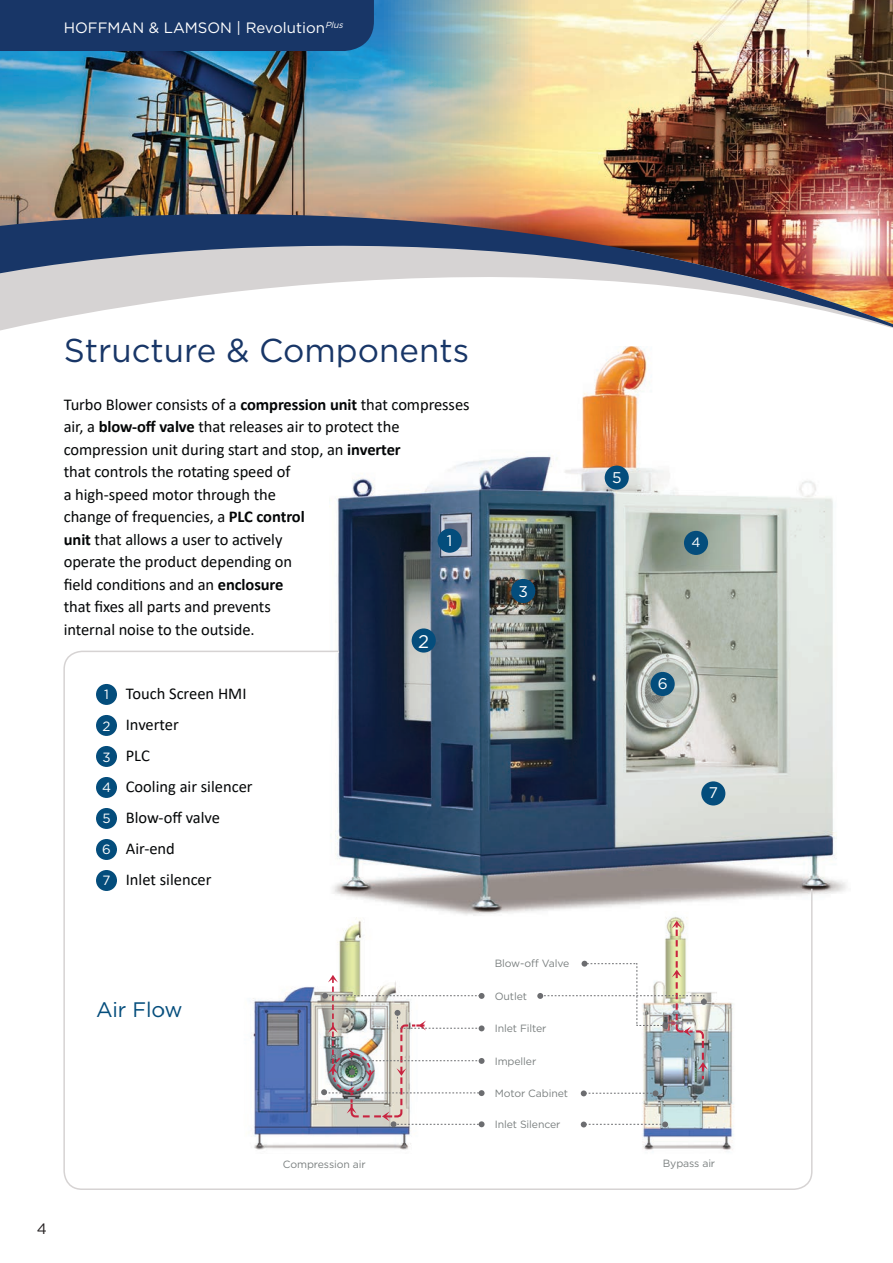
<style>
.page{position:relative;width:893px;height:1263px;background:#fff}
.page>*{position:absolute;margin:0;border:0;box-sizing:border-box;transform-origin:0 0}
.Pull_quote__white_19{font:33px "Gotham";color:#183667}
.gara_body_copy{font:21px "Gotham";letter-spacing:-.005em;color:#044d7c}
.Pull_quote__white_19-2{font:18.3px "Gotham";color:#fff}
.gara_body_copy-2{font:16.5px/22.5px "Calibri";letter-spacing:-.005em;color:#040607}
.Pull_quote__white_19-3{font:15.45px "Gotham";color:#fff}
.t1{font:15px "Gotham";color:#fff}
.t2{font:15px "Gotham";color:#231f20}
.Pull_quote__white_19-4{font:13.5px "Gotham";color:#fff}
.Pull_quote__white_19-5{font:13.35px "Gotham";color:#fff}
.t3{font:10.5px "Gotham";letter-spacing:-.01em;color:#7b8080}
.s1{font-weight:700}
</style>
<div class="page">
<img style="left:330px;top:516px;width:517px;height:378px">
<svg style="left:64px;top:651px;width:748px;height:538px"></svg>
<div style="left:438px;top:529px;width:24px;height:24px;background:#044d7c;border-radius:50%"></div>
<div style="left:412px;top:628px;width:24px;height:25px;background:#044d7c;border-radius:50%"></div>
<div style="left:511px;top:579px;width:24px;height:24px;background:#044d7c;border-radius:50%"></div>
<div style="left:684px;top:531px;width:24px;height:24px;background:#044d7c;border-radius:50%"></div>
<div style="left:651px;top:672px;width:24px;height:24px;background:#044d7c;border-radius:50%"></div>
<div style="left:701px;top:781px;width:24px;height:24px;background:#044d7c;border-radius:50%"></div>
<img style="left:0;top:0;width:380px;height:162px">
<img style="left:380px;top:0;width:513px;height:162px">
<svg style="left:329px;top:502px;width:504px;height:14px;background:#7d8e9a"></svg>
<img style="left:0;top:162px;width:893px;height:340px">
<div style="left:96px;top:684px;width:21px;height:21px;background:#044d7c;border-radius:50%"></div>
<div style="left:96px;top:715px;width:21px;height:21px;background:#044d7c;border-radius:50%"></div>
<div style="left:96px;top:746px;width:21px;height:21px;background:#044d7c;border-radius:50%"></div>
<div style="left:96px;top:777px;width:21px;height:21px;background:#044d7c;border-radius:50%"></div>
<div style="left:96px;top:808px;width:21px;height:21px;background:#044d7c;border-radius:50%"></div>
<div style="left:96px;top:839px;width:21px;height:21px;background:#044d7c;border-radius:50%"></div>
<div style="left:96px;top:870px;width:21px;height:21px;background:#044d7c;border-radius:50%"></div>
<img style="left:163px;top:918px;width:283px;height:261px">
<img style="left:598px;top:911px;width:210px;height:267px">
<svg style="left:581px;top:1090px;width:77px;height:6px"></svg>
<svg style="left:581px;top:1121px;width:87px;height:6px"></svg>
<svg style="left:321px;top:975px;width:164px;height:152px"></svg>
<svg style="left:537px;top:921px;width:171px;height:160px"></svg>
<div style="left:0;top:0;width:374px;height:51px;background:#183667"></div>
<p class="t1" style="left:64px;top:18px;width:284px">HOFFMAN &amp; LAMSON | Revolution<sup>Plus</sup></p>
<p class="Pull_quote__white_19" style="left:64px;top:329px;width:407px">Structure &amp; Components</p>
<p class="gara_body_copy-2" style="left:64px;top:392px;width:407px">Turbo Blower consists of a <span class="s1">compression unit</span> that compresses air, a <span class="s1">blow-off valve</span> that releases air to protect the compression unit during start and stop, an <span class="s1">inverter<br></span>that controls the rotating speed of<br>a high-speed motor through the<br>change of frequencies, a <span class="s1">PLC control<br>unit</span> that allows a user to actively<br>operate the product depending on<br>field conditions and an <span class="s1">enclosure<br></span>that fixes all parts and prevents<br>internal noise to the outside.</p>
<p class="Pull_quote__white_19-3" style="left:447px;top:531px;width:7px">1</p>
<p class="Pull_quote__white_19-2" style="left:418px;top:630px;width:12px">2</p>
<p class="Pull_quote__white_19-5" style="left:104px;top:686px;width:6px">1</p>
<p class="Pull_quote__white_19-5" style="left:102px;top:717px;width:10px">2</p>
<p class="Pull_quote__white_19-5" style="left:102px;top:748px;width:10px">3</p>
<p class="Pull_quote__white_19-5" style="left:102px;top:778px;width:10px">4</p>
<p class="Pull_quote__white_19-5" style="left:102px;top:809px;width:10px">5</p>
<p class="Pull_quote__white_19-5" style="left:102px;top:840px;width:10px">6</p>
<p class="Pull_quote__white_19-5" style="left:103px;top:871px;width:9px">7</p>
<p class="gara_body_copy-2" style="left:126px;top:682px;width:122px">Touch Screen HMI</p>
<p class="gara_body_copy-2" style="left:126px;top:713px;width:55px">Inverter</p>
<p class="gara_body_copy-2" style="left:126px;top:744px;width:26px">PLC</p>
<p class="gara_body_copy-2" style="left:126px;top:775px;width:128px">Cooling air silencer</p>
<p class="gara_body_copy-2" style="left:126px;top:806px;width:96px">Blow-off valve</p>
<p class="gara_body_copy-2" style="left:126px;top:837px;width:51px">Air-end</p>
<p class="gara_body_copy-2" style="left:126px;top:868px;width:87px">Inlet silencer</p>
<p class="Pull_quote__white_19-3" style="left:518px;top:582px;width:11px">3</p>
<p class="Pull_quote__white_19-3" style="left:612px;top:467px;width:11px">5</p>
<p class="Pull_quote__white_19-4" style="left:691px;top:534px;width:11px">4</p>
<p class="Pull_quote__white_19-3" style="left:658px;top:673px;width:11px">6</p>
<p class="Pull_quote__white_19-3" style="left:709px;top:783px;width:11px">7</p>
<p class="gara_body_copy" style="left:96px;top:996px;width:88px">Air Flow</p>
<p class="t2" style="left:37px;top:1219px;width:12px">4</p>
<p class="t3" style="left:495px;top:956px;width:76px">Blow-off Valve</p>
<p class="t3" style="left:495px;top:989px;width:34px">Outlet</p>
<p class="t3" style="left:495px;top:1022px;width:53px">Inlet Filter</p>
<p class="t3" style="left:495px;top:1055px;width:43px">Impeller</p>
<p class="t3" style="left:495px;top:1087px;width:75px">Motor Cabinet</p>
<p class="t3" style="left:495px;top:1118px;width:67px">Inlet Silencer</p>
<p class="t3" style="left:283px;top:1157px;width:84px">Compression air</p>
<p class="t3" style="left:663px;top:1156px;width:54px">Bypass air</p>
</div>
